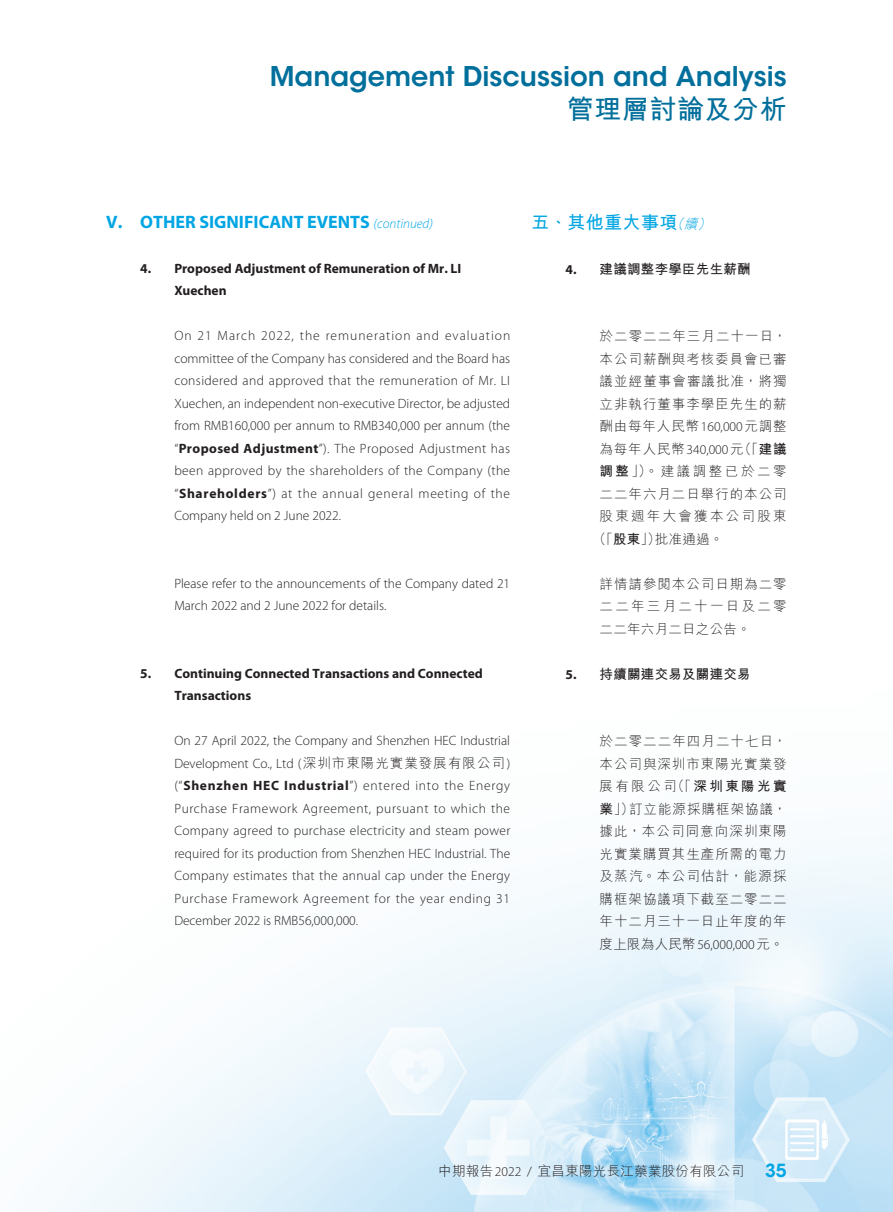
<style>
.page{position:relative;width:893px;height:1212px;background:#fff}
.page>*{position:absolute;margin:0;border:0;box-sizing:border-box;transform-origin:0 0}
.t1{font:600 27px "ITC Avant Garde Std";color:#006f9b}
.t2{font:700 27px "M Hei HK";letter-spacing:.02em;color:#006f9b}
._01_H1_E{font:700 18px "Myriad Pro";color:#00a5e3}
._001_H1_C{font:700 18px "M Hei HK";letter-spacing:.02em;color:#00a5e3}
.t3{font:600 18px "ITC Avant Garde Std";color:#00a5e3}
._00_txt_E{font:300 13.5px/22.5px "Myriad Pro";color:#231f20;text-align:justify}
._000_txt_C{font:300 13.5px/22.5px "M Hei HK";letter-spacing:.07em;color:#231f20;text-align:justify}
._02_H2_E{font:700 13.5px/22.5px "Myriad Pro";color:#231f20}
._002_H2_C{font:700 13.5px "M Hei HK";letter-spacing:.02em;color:#231f20}
._000_txt_C-2{font:300 13.5px "M Hei HK";letter-spacing:.02em;color:#231f20}
._000_txt_C-3{font:300 13.5px "M Hei HK";letter-spacing:.19em;color:#231f20}
._000_txt_C-4{font:300 13.5px "M Hei HK";letter-spacing:.17em;color:#231f20}
.s1{font-weight:300;font-style:italic;font-size:13.5px}
.s2{font-weight:700}
.s3{font-family:"M Hei HK"}
.s4{font-family:"Myriad Pro"}
</style>
<div class="page">
<img style="left:58px;top:841px;width:835px;height:371px">
<h1 class="t1" style="left:270px;top:59px;width:518px">Management Discussion and Analysis</h1>
<h1 class="t2" style="left:567px;top:90px;width:221px">管理層討論及分析</h1>
<p class="_01_H1_E" style="left:106px;top:210px;width:328px">V. OTHER SIGNIFICANT EVENTS <span class="s1">(continued)</span></p>
<p class="_02_H2_E" style="left:174px;top:256px;width:289px;text-indent:-34px">4. Proposed Adjustment of Remuneration of Mr. LI<br>Xuechen</p>
<p class="_00_txt_E" style="left:174px;top:324px;width:337px">On 21 March 2022, the remuneration and evaluation committee of the Company has considered and the Board has considered and approved that the remuneration of Mr. LI Xuechen, an independent non-executive Director, be adjusted from RMB160,000 per annum to RMB340,000 per annum (the “<span class="s2">Proposed Adjustment</span>”). The Proposed Adjustment has been approved by the shareholders of the Company (the “<span class="s2">Shareholders</span>”) at the annual general meeting of the Company held on 2 June 2022.</p>
<p class="_00_txt_E" style="left:174px;top:572px;width:337px">Please refer to the announcements of the Company dated 21<br>March 2022 and 2 June 2022 for details.</p>
<p class="_02_H2_E" style="left:174px;top:661px;width:310px;text-indent:-34px">5. Continuing Connected Transactions and Connected<br>Transactions</p>
<p class="_00_txt_E" style="left:174px;top:729px;width:337px">On 27 April 2022, the Company and Shenzhen HEC Industrial Development Co., Ltd (<span class="s3">深圳市東陽光實業發展有限公司</span>) (“<span class="s2">Shenzhen HEC Industrial</span>”) entered into the Energy Purchase Framework Agreement, pursuant to which the Company agreed to purchase electricity and steam power required for its production from Shenzhen HEC Industrial. The Company estimates that the annual cap under the Energy Purchase Framework Agreement for the year ending 31<br>December 2022 is RMB56,000,000.</p>
<p class="_001_H1_C" style="left:531px;top:209px;width:184px">五、其他重大事項<span class="s1">（續）</span></p>
<p class="_002_H2_C" style="left:565px;top:259px;width:187px"><span class="s4">4.</span> 建議調整李學臣先生薪酬</p>
<p class="_000_txt_C" style="left:600px;top:325px;width:189px">於二零二二年三月二十一日，</p>
<p class="_000_txt_C" style="left:600px;top:347px;width:189px">本公司薪酬與考核委員會已審</p>
<p class="_000_txt_C" style="left:600px;top:370px;width:189px">議並經董事會審議批准，將獨</p>
<p class="_000_txt_C" style="left:600px;top:392px;width:189px">立非執行董事李學臣先生的薪</p>
<p class="_000_txt_C" style="left:600px;top:415px;width:189px">酬由每年人民幣<span class="s4">160,000</span>元調整</p>
<p class="_000_txt_C" style="left:600px;top:437px;width:189px">為每年人民幣<span class="s4">340,000</span>元（「<span class="s2">建議</span></p>
<p class="_000_txt_C-3" style="left:600px;top:464px;width:189px"><span class="s2">調整</span>」）。建議調整已於二零</p>
<p class="_000_txt_C" style="left:600px;top:482px;width:189px">二二年六月二日舉行的本公司</p>
<p class="_000_txt_C-4" style="left:600px;top:509px;width:189px">股東週年大會獲本公司股東</p>
<p class="_000_txt_C" style="left:593px;top:527px;width:132px">（「<span class="s2">股東</span>」）批准通過。</p>
<p class="_000_txt_C" style="left:600px;top:572px;width:189px">詳情請參閱本公司日期為二零二二年三月二十一日及二零二二年六月二日之公告。</p>
<p class="_002_H2_C" style="left:565px;top:664px;width:187px"><span class="s4">5.</span> 持續關連交易及關連交易</p>
<p class="_000_txt_C" style="left:600px;top:730px;width:189px">於二零二二年四月二十七日，本公司與深圳市東陽光實業發展有限公司（「<span class="s2">深圳東陽光實業</span>」）訂立能源採購框架協議，據此，本公司同意向深圳東陽光實業購買其生產所需的電力及蒸汽。本公司估計，能源採購框架協議項下截至二零二二年十二月三十一日止年度的年度上限為人民幣<span class="s4">56,000,000</span>元。</p>
<p class="_000_txt_C-2" style="left:438px;top:1164px;width:307px">中期報告<span class="s4">2022 /</span> 宜昌東陽光長江藥業股份有限公司</p>
<h2 class="t3" style="left:765px;top:1159px;width:23px">35</h2>
</div>
